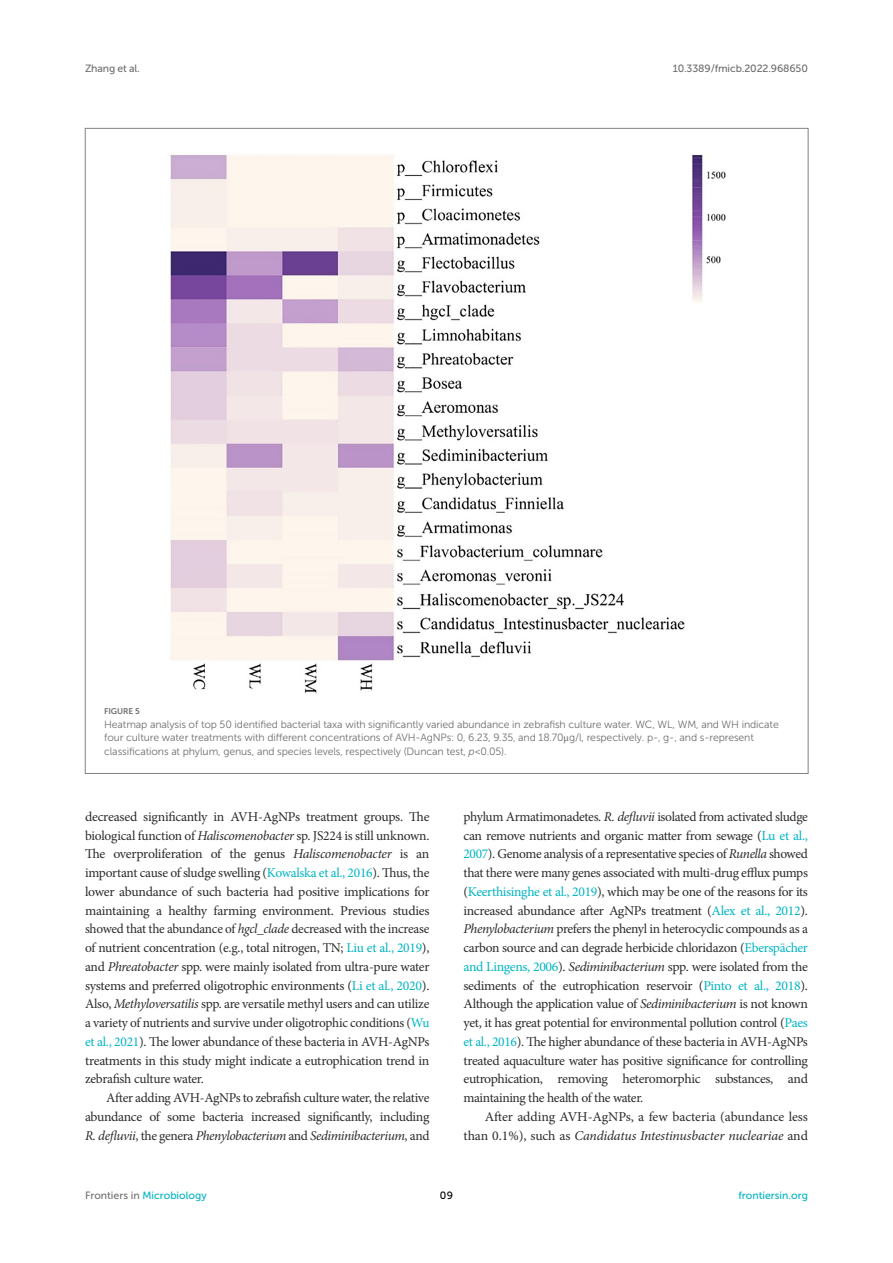
<style>
.page{position:relative;width:893px;height:1263px;background:#fff}
.page>*{position:absolute;margin:0;border:0;box-sizing:border-box;transform-origin:0 0}
.TEXT{font:13.5px/18.8px "Minion Pro";letter-spacing:-.025em;color:#2b2b2a;text-align:justify}
.TEXT-2{font:13.5px/18.8px "Minion Pro";letter-spacing:-.005em;color:#2b2b2a;text-align:right}
.FIG_LEG{font:10.5px/13.5px "Museo Sans 300";letter-spacing:-.01em;color:#706f70}
.t1{font:10.5px "Museo Sans 500";color:#00b4c4}
.t2{font:10.5px "Museo Sans 500";letter-spacing:-.015em;color:#706f70}
.t3{font:10.5px "Museo Sans 500";color:#000}
.FIG_HD{font:8.25px "Museo Sans 700";letter-spacing:-.01em;color:#706f70}
.s1{font-family:"STIX General"}
.s2{font-style:italic}
.s3{color:#00b4c4}
.s4{color:#706f70}
</style>
<div class="page">
<img style="left:170px;top:154px;width:556px;height:540px">
<p class="t2" style="left:85px;top:63px;width:56px">Zhang et al.</p>
<p class="t2" style="left:673px;top:63px;width:137px">10.3389/fmicb.2022.968650</p>
<p class="FIG_HD" style="left:104px;top:707px;width:37px">FIGURE 5</p>
<p class="FIG_LEG" style="left:104px;top:717px;width:676px">Heatmap analysis of top 50 identified bacterial taxa with significantly varied abundance in zebrafish culture water. WC, WL, WM, and WH indicate four culture water treatments with different concentrations of AVH-AgNPs: 0, 6.23, 9.35, and 18.70 <span class="s1">μ</span>g/l, respectively. p-, g-, and s-represent classifications at phylum, genus, and species levels, respectively (Duncan test, <span class="s2">p</span> &lt; 0.05).</p>
<p class="TEXT" style="left:85px;top:807px;width:346px">decreased significantly in AVH-AgNPs treatment groups. The biological function of <span class="s2">Haliscomenobacter</span> sp. JS224 is still unknown.<br>The overproliferation of the genus <span class="s2">Haliscomenobacter</span> is an important cause of sludge swelling (<span class="s3">Kowalska et al., 2016</span>). Thus, the lower abundance of such bacteria had positive implications for maintaining a healthy farming environment. Previous studies showed that the abundance of <span class="s2">hgcl_clade</span> decreased with the increase of nutrient concentration (e.g., total nitrogen, TN; <span class="s3">Liu et al., 2019</span>), and <span class="s2">Phreatobacter</span> spp. were mainly isolated from ultra-pure water systems and preferred oligotrophic environments (<span class="s3">Li et al., 2020</span>).<br>Also, <span class="s2">Methyloversatilis</span> spp. are versatile methyl users and can utilize a variety of nutrients and survive under oligotrophic conditions (<span class="s3">Wu et al., 2021</span>). The lower abundance of these bacteria in AVH-AgNPs treatments in this study might indicate a eutrophication trend in zebrafish culture water.</p>
<p class="TEXT" style="left:85px;top:1088px;width:346px;text-indent:21px">After adding AVH-AgNPs to zebrafish culture water, the relative abundance of some bacteria increased significantly, including <span class="s2">R. defluvii</span>, the genera <span class="s2">Phenylobacterium</span> and <span class="s2">Sediminibacterium</span>, and</p>
<p class="TEXT" style="left:463px;top:807px;width:346px">phylum Armatimonadetes. <span class="s2">R. defluvii</span> isolated from activated sludge can remove nutrients and organic matter from sewage (<span class="s3">Lu et al., 2007</span>). Genome analysis of a representative species of <span class="s2">Runella</span> showed that there were many genes associated with multi-drug efflux pumps (<span class="s3">Keerthisinghe et al., 2019</span>), which may be one of the reasons for its increased abundance after AgNPs treatment (<span class="s3">Alex et al., 2012</span>).<br><span class="s2">Phenylobacterium</span> prefers the phenyl in heterocyclic compounds as a carbon source and can degrade herbicide chloridazon (<span class="s3">Eberspächer and Lingens, 2006</span>). <span class="s2">Sediminibacterium</span> spp. were isolated from the sediments of the eutrophication reservoir (<span class="s3">Pinto et al., 2018</span>).<br>Although the application value of <span class="s2">Sediminibacterium</span> is not known yet, it has great potential for environmental pollution control (<span class="s3">Paes et al., 2016</span>). The higher abundance of these bacteria in AVH-AgNPs treated aquaculture water has positive significance for controlling eutrophication, removing heteromorphic substances, and maintaining the health of the water.</p>
<p class="TEXT-2" style="left:463px;top:1107px;width:346px">After adding AVH-AgNPs, a few bacteria (abundance less than 0.1%), such as <span class="s2">Candidatus Intestinusbacter nucleariae</span> and</p>
<p class="t1" style="left:85px;top:1190px;width:123px"><span class="s4">Frontiers in</span> Microbiology</p>
<p class="t3" style="left:440px;top:1190px;width:15px">09</p>
<p class="t1" style="left:738px;top:1190px;width:71px">frontiersin.org</p>
</div>
